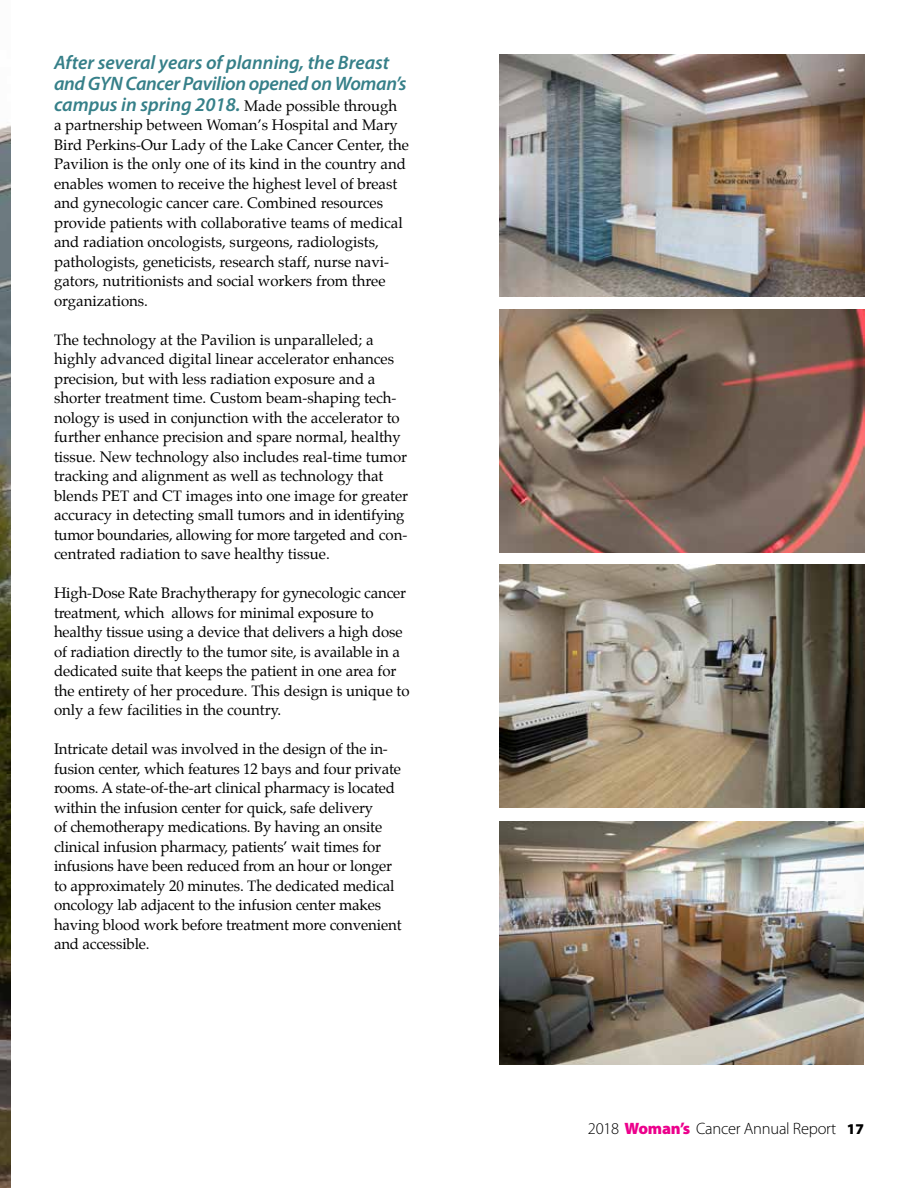
<style>
.page{position:relative;width:918px;height:1188px;background:#fff}
.page>*{position:absolute;margin:0;border:0;box-sizing:border-box;transform-origin:0 0}
.t1{font:italic 600 19.5px/21px "Myriad Pro";color:#368089}
.t2{font:300 16.5px "Myriad Pro";letter-spacing:-.015em;color:#000}
.t3{font:15px/19.5px "Palatino";color:#000}
.s1{font-family:"Palatino";font-weight:400;font-style:normal;font-size:15px;color:#000}
.s2{font-weight:900;color:#ec008c}
.s3{font-weight:900;font-size:15px}
</style>
<div class="page">
<img style="left:0;top:125px;width:10px;height:1063px">
<img style="left:500px;top:54px;width:364px;height:243px">
<img style="left:500px;top:310px;width:364px;height:243px">
<img style="left:500px;top:564px;width:364px;height:243px">
<img style="left:500px;top:821px;width:364px;height:243px">
<h1 class="t1" style="left:54px;top:51px;width:354px">After several years of planning, the Breast and GYN Cancer Pavilion opened on Woman’s campus in spring 2018. <span class="s1">Made possible through</span></h1>
<p class="t3" style="left:54px;top:115px;width:357px">a partnership between Woman’s Hospital and Mary Bird Perkins-Our Lady of the Lake Cancer Center, the Pavilion is the only one of its kind in the country and enables women to receive the highest level of breast and gynecologic cancer care. Combined resources provide patients with collaborative teams of medical and radiation oncologists, surgeons, radiologists, pathologists, geneticists, research staff, nurse navi&shy;gators, nutritionists and social workers from three organizations.</p>
<p class="t3" style="left:54px;top:330px;width:356px">The technology at the Pavilion is unparalleled; a highly advanced digital linear accelerator enhances precision, but with less radiation exposure and a shorter treatment time. Custom beam-shaping tech&shy;nology is used in conjunction with the accelerator to further enhance precision and spare normal, healthy tissue. New technology also includes real-time tumor tracking and alignment as well as technology that blends PET and CT images into one image for greater accuracy in detecting small tumors and in identifying tumor boundaries, allowing for more targeted and con&shy;centrated radiation to save healthy tissue.</p>
<p class="t3" style="left:54px;top:583px;width:357px">High-Dose Rate Brachytherapy for gynecologic cancer treatment, which allows for minimal exposure to healthy tissue using a device that delivers a high dose of radiation directly to the tumor site, is available in a dedicated suite that keeps the patient in one area for the entirety of her procedure. This design is unique to only a few facilities in the country.</p>
<p class="t3" style="left:54px;top:739px;width:349px">Intricate detail was involved in the design of the in&shy;fusion center, which features 12 bays and four private rooms. A state-of-the-art clinical pharmacy is located within the infusion center for quick, safe delivery<br>of chemotherapy medications. By having an onsite clinical infusion pharmacy, patients’ wait times for infusions have been reduced from an hour or longer to approximately 20 minutes. The dedicated medical oncology lab adjacent to the infusion center makes having blood work before treatment more convenient and accessible.</p>
<p class="t2" style="left:588px;top:1119px;width:278px">2018 <span class="s2">Woman’s</span> Cancer Annual Report <span class="s3">17</span></p>
</div>
